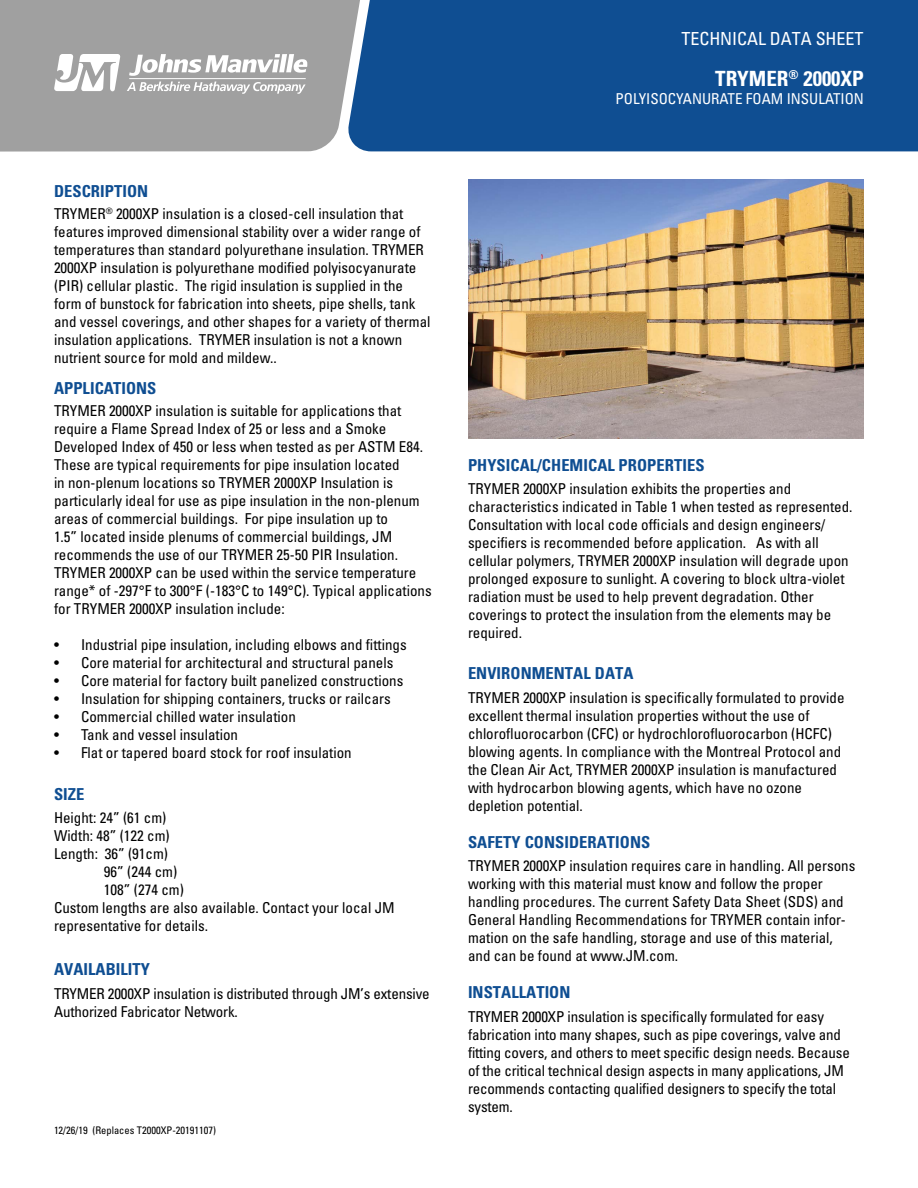
<style>
.page{position:relative;width:918px;height:1188px;background:#fff}
.page>*{position:absolute;margin:0;border:0;box-sizing:border-box;transform-origin:0 0}
.t1{font:700 condensed 21px "Univers LT Std";color:#fff}
.t2{font:condensed 18px "Univers LT Std";letter-spacing:-.005em;color:#fff}
.t3{font:700 condensed 16.5px "Univers LT Std";letter-spacing:.005em;color:#0f4e92}
.t4{font:condensed 15px/18px "Univers LT Std";color:#000}
.t5{font:condensed 15px "Univers LT Std";color:#fff}
.t6{font:condensed 10.5px "Univers LT Std";color:#000}
</style>
<div class="page">
<div style="left:362px;top:0;width:556px;height:151px;background:#0f4e92"></div>
<div style="left:0;top:0;width:362px;height:152px;background:#a0a0a0"></div>
<svg style="left:129px;top:54px;width:178px;height:22px"></svg>
<svg style="left:54px;top:54px;width:66px;height:37px"></svg>
<svg style="left:127px;top:82px;width:179px;height:12px"></svg>
<hr style="left:129px;top:78px;width:177px;height:1px;background:#fff">
<img style="left:468px;top:179px;width:396px;height:259px">
<p class="t3" style="left:54px;top:181px;width:96px">DESCRIPTION</p>
<p class="t4" style="left:54px;top:204px;width:378px">TRYMER<sup>®</sup> 2000XP insulation is a closed-cell insulation that features improved dimensional stability over a wider range of temperatures than standard polyurethane insulation. TRYMER 2000XP insulation is polyurethane modified polyisocyanurate (PIR) cellular plastic. The rigid insulation is supplied in the form of bunstock for fabrication into sheets, pipe shells, tank and vessel coverings, and other shapes for a variety of thermal insulation applications. TRYMER insulation is not a known nutrient source for mold and mildew..</p>
<p class="t3" style="left:54px;top:378px;width:104px">APPLICATIONS</p>
<p class="t4" style="left:54px;top:402px;width:379px">TRYMER 2000XP insulation is suitable for applications that require a Flame Spread Index of 25 or less and a Smoke Developed Index of 450 or less when tested as per ASTM E84.<br>These are typical requirements for pipe insulation located<br>in non-plenum locations so TRYMER 2000XP Insulation is particularly ideal for use as pipe insulation in the non-plenum areas of commercial buildings. For pipe insulation up to<br>1.5” located inside plenums of commercial buildings, JM recommends the use of our TRYMER 25-50 PIR Insulation.<br>TRYMER 2000XP can be used within the service temperature range* of -297°F to 300°F (-183°C to 149°C). Typical applications for TRYMER 2000XP insulation include:</p>
<p class="t4" style="left:54px;top:636px;width:354px">• Industrial pipe insulation, including elbows and fittings</p>
<p class="t4" style="left:54px;top:654px;width:341px">• Core material for architectural and structural panels</p>
<p class="t4" style="left:54px;top:672px;width:351px">• Core material for factory built panelized constructions</p>
<p class="t4" style="left:54px;top:690px;width:338px">• Insulation for shipping containers, trucks or railcars</p>
<p class="t4" style="left:54px;top:708px;width:243px">• Commercial chilled water insulation</p>
<p class="t4" style="left:54px;top:726px;width:186px">• Tank and vessel insulation</p>
<p class="t4" style="left:54px;top:744px;width:299px">• Flat or tapered board stock for roof insulation</p>
<p class="t3" style="left:54px;top:784px;width:32px">SIZE</p>
<p class="t4" style="left:54px;top:808px;width:114px">Height: 24” (61 cm)</p>
<p class="t4" style="left:54px;top:826px;width:117px">Width: 48” (122 cm)</p>
<p class="t4" style="left:54px;top:844px;width:116px">Length: 36” (91cm)</p>
<p class="t4" style="left:104px;top:862px;width:75px">96” (244 cm)</p>
<p class="t4" style="left:104px;top:880px;width:81px">108” (274 cm)</p>
<p class="t4" style="left:54px;top:898px;width:342px">Custom lengths are also available. Contact your local JM</p>
<p class="t4" style="left:54px;top:916px;width:156px">representative for details.</p>
<p class="t3" style="left:54px;top:959px;width:98px">AVAILABILITY</p>
<p class="t4" style="left:54px;top:984px;width:377px">TRYMER 2000XP insulation is distributed through JM’s extensive<br>Authorized Fabricator Network.</p>
<p class="t6" style="left:54px;top:1124px;width:164px">12/26/19 (Replaces T2000XP-20191107)</p>
<p class="t2" style="left:681px;top:27px;width:183px">TECHNICAL DATA SHEET</p>
<h1 class="t1" style="left:715px;top:65px;width:150px">TRYMER<sup>®</sup> 2000XP</h1>
<p class="t5" style="left:616px;top:89px;width:250px">POLYISOCYANURATE FOAM INSULATION</p>
<p class="t3" style="left:468px;top:455px;width:238px">PHYSICAL/CHEMICAL PROPERTIES</p>
<p class="t4" style="left:468px;top:479px;width:386px">TRYMER 2000XP insulation exhibits the properties and characteristics indicated in Table 1 when tested as represented.<br>Consultation with local code officials and design engineers/ specifiers is recommended before application. As with all cellular polymers, TRYMER 2000XP insulation will degrade upon prolonged exposure to sunlight. A covering to block ultra-violet radiation must be used to help prevent degradation. Other coverings to protect the insulation from the elements may be required.</p>
<p class="t3" style="left:468px;top:663px;width:167px">ENVIRONMENTAL DATA</p>
<p class="t4" style="left:468px;top:688px;width:378px">TRYMER 2000XP insulation is specifically formulated to provide excellent thermal insulation properties without the use of chlorofluorocarbon (CFC) or hydrochlorofluorocarbon (HCFC) blowing agents. In compliance with the Montreal Protocol and the Clean Air Act, TRYMER 2000XP insulation is manufactured with hydrocarbon blowing agents, which have no ozone depletion potential.</p>
<p class="t3" style="left:468px;top:832px;width:184px">SAFETY CONSIDERATIONS</p>
<p class="t4" style="left:468px;top:857px;width:389px">TRYMER 2000XP insulation requires care in handling. All persons working with this material must know and follow the proper handling procedures. The current Safety Data Sheet (SDS) and General Handling Recommendations for TRYMER contain infor&shy;mation on the safe handling, storage and use of this material, and can be found at www.JM.com.</p>
<p class="t3" style="left:468px;top:982px;width:104px">INSTALLATION</p>
<p class="t4" style="left:468px;top:1007px;width:383px">TRYMER 2000XP insulation is specifically formulated for easy fabrication into many shapes, such as pipe coverings, valve and fitting covers, and others to meet specific design needs. Because of the critical technical design aspects in many applications, JM recommends contacting qualified designers to specify the total system.</p>
</div>
